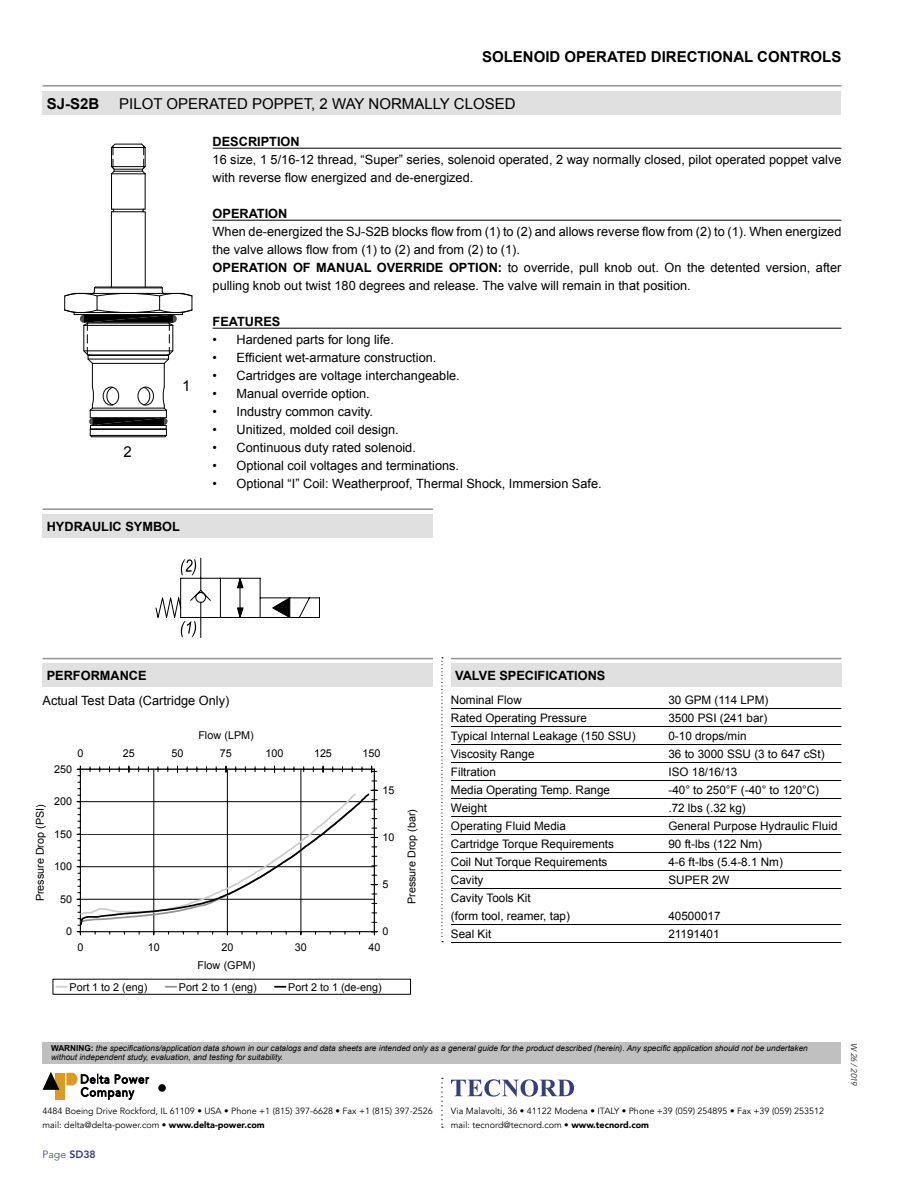
<style>
.page{position:relative;width:918px;height:1188px;background:#fff}
.page>*{position:absolute;margin:0;border:0;box-sizing:border-box;transform-origin:0 0}
.t1{font:15px "Arial";color:#000}
.t2{font:700 15px "Arial";color:#000}
.t3{font:12.75px/18px "Arial";color:#000}
.t4{font:700 12.75px "Arial";color:#000}
.t5{font:11.7px/18px "Arial";color:#000}
.t6{font:10.8px "Arial";color:#000}
.t7{font:300 10.5px "Avenir LT Std";color:#333f7f}
.t8{font:9px/13.5px "Avenir";color:#000}
.t9{font:italic 8.25px/9.9px "Arial";color:#000}
.t10{font:italic 300 8.25px "Avenir LT Std";color:#000}
.s1{font-weight:700}
.s2{font-weight:700;font-style:normal}
.s3{font-weight:900}
.s4{font-weight:800}
</style>
<div class="page">
<svg style="left:454px;top:1079px;width:120px;height:18px"></svg>
<svg style="left:441px;top:1078px;width:2px;height:50px"></svg>
<div style="left:43px;top:1043px;width:798px;height:21px;background:#c0c0c0"></div>
<div style="left:158px;top:1084px;width:8px;height:8px;background:#000;border-radius:50%"></div>
<div style="left:55px;top:1073px;width:10px;height:26px;background:#da9a23"></div>
<svg style="left:43px;top:1072px;width:16px;height:18px"></svg>
<svg style="left:66px;top:1073px;width:84px;height:27px"></svg>
<div style="left:43px;top:91px;width:798px;height:23px;background:#e0e0e0"></div>
<hr style="left:43px;top:85px;width:798px;height:2px;background:#939393">
<hr style="left:213px;top:148px;width:628px;height:1px;background:#000">
<hr style="left:213px;top:220px;width:628px;height:1px;background:#000">
<hr style="left:213px;top:328px;width:628px;height:1px;background:#000">
<hr style="left:451px;top:708px;width:390px;height:1px;background:#000">
<hr style="left:451px;top:726px;width:390px;height:1px;background:#000">
<hr style="left:451px;top:744px;width:390px;height:1px;background:#000">
<hr style="left:451px;top:762px;width:390px;height:1px;background:#000">
<hr style="left:451px;top:780px;width:390px;height:1px;background:#000">
<hr style="left:451px;top:798px;width:390px;height:1px;background:#000">
<hr style="left:451px;top:816px;width:390px;height:1px;background:#000">
<hr style="left:451px;top:834px;width:390px;height:1px;background:#000">
<hr style="left:451px;top:852px;width:390px;height:1px;background:#000">
<hr style="left:451px;top:870px;width:390px;height:1px;background:#000">
<hr style="left:451px;top:888px;width:390px;height:1px;background:#000">
<hr style="left:451px;top:924px;width:390px;height:1px;background:#000">
<hr style="left:451px;top:942px;width:390px;height:1px;background:#000">
<div style="left:451px;top:664px;width:390px;height:23px;background:#e0e0e0"></div>
<hr style="left:451px;top:658px;width:390px;height:1px;background:#939393">
<svg style="left:441px;top:657px;width:2px;height:285px"></svg>
<svg style="left:77px;top:766px;width:301px;height:169px"></svg>
<svg style="left:56px;top:986px;width:11px;height:2px"></svg>
<svg style="left:166px;top:986px;width:10px;height:2px"></svg>
<svg style="left:275px;top:986px;width:11px;height:2px"></svg>
<svg style="left:155px;top:557px;width:165px;height:81px"></svg>
<div style="left:43px;top:664px;width:390px;height:23px;background:#e0e0e0"></div>
<hr style="left:43px;top:658px;width:390px;height:1px;background:#939393">
<div style="left:43px;top:514px;width:390px;height:24px;background:#e0e0e0"></div>
<hr style="left:43px;top:508px;width:390px;height:2px;background:#939393">
<hr style="left:111px;top:174px;width:1px;height:35px;background:#000">
<hr style="left:145px;top:174px;width:1px;height:35px;background:#000">
<svg style="left:111px;top:144px;width:35px;height:30px"></svg>
<hr style="left:112px;top:174px;width:33px;height:1px;background:#000">
<hr style="left:92px;top:437px;width:73px;height:1px;background:#000">
<svg style="left:64px;top:209px;width:129px;height:228px"></svg>
<hr style="left:88px;top:355px;width:81px;height:1px;background:#000">
<div style="left:168px;top:366px;width:37px;height:39px;background:#fff"></div>
<p class="t2" style="left:482px;top:47px;width:361px">SOLENOID OPERATED DIRECTIONAL CONTROLS</p>
<p class="t1" style="left:47px;top:94px;width:470px"><span class="s1">SJ-S2B</span> PILOT OPERATED POPPET, 2 WAY NORMALLY CLOSED</p>
<p class="t4" style="left:213px;top:133px;width:89px">DESCRIPTION</p>
<p class="t3" style="left:213px;top:150px;width:630px">16 size, 1 5/16-12 thread, “Super” series, solenoid operated, 2 way normally closed, pilot operated poppet valve with reverse flow energized and de-energized.</p>
<p class="t4" style="left:213px;top:205px;width:76px">OPERATION</p>
<p class="t3" style="left:213px;top:222px;width:630px">When de-energized the SJ-S2B blocks flow from (1) to (2) and allows reverse flow from (2) to (1). When energized the valve allows flow from (1) to (2) and from (2) to (1).<br><span class="s1">OPERATION OF MANUAL OVERRIDE OPTION:</span> to override, pull knob out. On the detented version, after pulling knob out twist 180 degrees and release. The valve will remain in that position.</p>
<p class="t4" style="left:213px;top:313px;width:69px">FEATURES</p>
<p class="t3" style="left:213px;top:330px;width:183px">• Hardened parts for long life.</p>
<p class="t3" style="left:213px;top:348px;width:225px">• Efficient wet-armature construction.</p>
<p class="t3" style="left:213px;top:366px;width:249px">• Cartridges are voltage interchangeable.</p>
<p class="t3" style="left:213px;top:384px;width:159px">• Manual override option.</p>
<p class="t3" style="left:213px;top:402px;width:162px">• Industry common cavity.</p>
<p class="t3" style="left:213px;top:420px;width:188px">• Unitized, molded coil design.</p>
<p class="t3" style="left:213px;top:438px;width:205px">• Continuous duty rated solenoid.</p>
<p class="t3" style="left:213px;top:456px;width:248px">• Optional coil voltages and terminations.</p>
<p class="t3" style="left:213px;top:474px;width:391px">• Optional “I” Coil: Weatherproof, Thermal Shock, Immersion Safe.</p>
<p class="t1" style="left:182px;top:376px;width:10px">1</p>
<p class="t1" style="left:123px;top:442px;width:10px">2</p>
<p class="t4" style="left:47px;top:518px;width:135px">HYDRAULIC SYMBOL</p>
<p class="t4" style="left:47px;top:667px;width:101px">PERFORMANCE</p>
<p class="t3" style="left:43px;top:692px;width:188px">Actual Test Data (Cartridge Only)</p>
<p class="t6" style="left:198px;top:729px;width:57px">Flow (LPM)</p>
<p class="t6" style="left:77px;top:746px;width:7px">0</p>
<p class="t6" style="left:123px;top:746px;width:13px">25</p>
<p class="t6" style="left:171px;top:746px;width:13px">50</p>
<p class="t6" style="left:220px;top:746px;width:13px">75</p>
<p class="t6" style="left:266px;top:746px;width:19px">100</p>
<p class="t6" style="left:314px;top:746px;width:19px">125</p>
<p class="t6" style="left:363px;top:746px;width:19px">150</p>
<p class="t6" style="left:54px;top:762px;width:19px">250</p>
<p class="t6" style="left:33px;top:901px;width:98px;rotate:-90deg">Pressure Drop (PSI)</p>
<p class="t6" style="left:54px;top:794px;width:19px">200</p>
<p class="t6" style="left:54px;top:827px;width:19px">150</p>
<p class="t6" style="left:54px;top:859px;width:19px">100</p>
<p class="t6" style="left:60px;top:892px;width:13px">50</p>
<p class="t6" style="left:382px;top:783px;width:13px">15</p>
<p class="t6" style="left:382px;top:830px;width:13px">10</p>
<p class="t6" style="left:382px;top:877px;width:7px">5</p>
<p class="t6" style="left:66px;top:924px;width:7px">0</p>
<p class="t6" style="left:382px;top:924px;width:7px">0</p>
<p class="t6" style="left:77px;top:940px;width:7px">0</p>
<p class="t6" style="left:148px;top:940px;width:13px">10</p>
<p class="t6" style="left:221px;top:940px;width:13px">20</p>
<p class="t6" style="left:295px;top:940px;width:13px">30</p>
<p class="t6" style="left:368px;top:940px;width:13px">40</p>
<p class="t6" style="left:198px;top:958px;width:60px">Flow (GPM)</p>
<p class="t6" style="left:70px;top:980px;width:79px">Port 1 to 2 (eng)</p>
<p class="t6" style="left:179px;top:980px;width:79px">Port 2 to 1 (eng)</p>
<p class="t6" style="left:288px;top:980px;width:95px">Port 2 to 1 (de-eng)</p>
<p class="t6" style="left:405px;top:904px;width:97px;rotate:-90deg">Pressure Drop (bar)</p>
<p class="t4" style="left:455px;top:667px;width:152px">VALVE SPECIFICATIONS</p>
<p class="t5" style="left:451px;top:691px;width:72px">Nominal Flow</p>
<p class="t5" style="left:668px;top:691px;width:101px">30 GPM (114 LPM)</p>
<p class="t5" style="left:451px;top:709px;width:137px">Rated Operating Pressure</p>
<p class="t5" style="left:668px;top:709px;width:100px">3500 PSI (241 bar)</p>
<p class="t5" style="left:451px;top:727px;width:186px">Typical Internal Leakage (150 SSU)</p>
<p class="t5" style="left:668px;top:727px;width:80px">0-10 drops/min</p>
<p class="t5" style="left:451px;top:745px;width:85px">Viscosity Range</p>
<p class="t5" style="left:668px;top:745px;width:158px">36 to 3000 SSU (3 to 647 cSt)</p>
<p class="t5" style="left:451px;top:763px;width:46px">Filtration</p>
<p class="t5" style="left:668px;top:763px;width:70px">ISO 18/16/13</p>
<p class="t5" style="left:451px;top:781px;width:161px">Media Operating Temp. Range</p>
<p class="t5" style="left:668px;top:781px;width:152px">-40° to 250°F (-40° to 120°C)</p>
<p class="t5" style="left:451px;top:799px;width:38px">Weight</p>
<p class="t5" style="left:668px;top:799px;width:79px">.72 lbs (.32 kg)</p>
<p class="t5" style="left:451px;top:817px;width:117px">Operating Fluid Media</p>
<p class="t5" style="left:668px;top:817px;width:171px">General Purpose Hydraulic Fluid</p>
<p class="t5" style="left:451px;top:835px;width:164px">Cartridge Torque Requirements</p>
<p class="t5" style="left:668px;top:835px;width:95px">90 ft-lbs (122 Nm)</p>
<p class="t5" style="left:451px;top:853px;width:158px">Coil Nut Torque Requirements</p>
<p class="t5" style="left:668px;top:853px;width:116px">4-6 ft-lbs (5.4-8.1 Nm)</p>
<p class="t5" style="left:451px;top:871px;width:34px">Cavity</p>
<p class="t5" style="left:668px;top:871px;width:63px">SUPER 2W</p>
<p class="t5" style="left:451px;top:889px;width:120px">Cavity Tools Kit<br>(form tool, reamer, tap)</p>
<p class="t5" style="left:668px;top:907px;width:54px">40500017</p>
<p class="t5" style="left:451px;top:925px;width:42px">Seal Kit</p>
<p class="t5" style="left:668px;top:925px;width:53px">21191401</p>
<p class="t9" style="left:51px;top:1043px;width:758px"><span class="s2">WARNING:</span> the specifications/application data shown in our catalogs and data sheets are intended only as a general guide for the product described (herein). Any specific application should not be undertaken without independent study, evaluation, and testing for suitability.</p>
<p class="t10" style="left:859px;top:1043px;width:45px;rotate:90deg">W 26 / 2019</p>
<p class="t8" style="left:43px;top:1104px;width:392px">4484 Boeing Drive Rockford, IL 61109 • USA • Phone +1 (815) 397-6628 • Fax +1 (815) 397-2526 mail: delta@delta-power.com • <span class="s3">www.delta-power.com</span></p>
<p class="t7" style="left:43px;top:1148px;width:55px">Page <span class="s4">SD38</span></p>
<p class="t8" style="left:451px;top:1104px;width:375px">Via Malavolti, 36 • 41122 Modena • ITALY • Phone +39 (059) 254895 • Fax +39 (059) 253512 mail: tecnord@tecnord.com • <span class="s3">www.tecnord.com</span></p>
</div>
